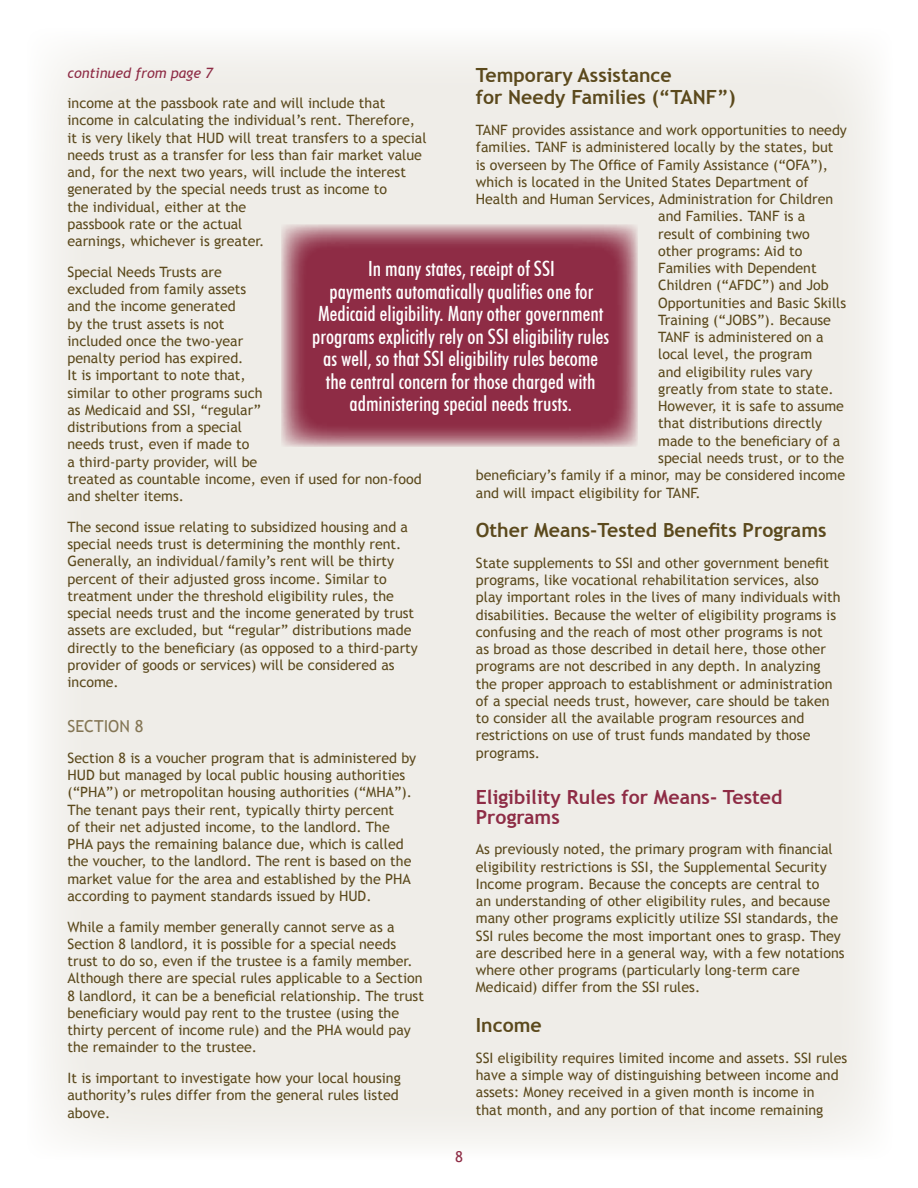
<style>
.page{position:relative;width:918px;height:1188px;background:#fff}
.page>*{position:absolute;margin:0;border:0;box-sizing:border-box;transform-origin:0 0}
.t1{font:500 condensed 21px/22.5px "Futura BT";color:#fff;text-align:center}
.t2{font:700 19.5px/22.5px "Trebuchet MS";color:#5b491c}
.t3{font:700 19.5px/19.5px "Trebuchet MS";color:#8e2c45}
.t4{font:16.5px "Trebuchet MS";color:#847655}
.t5{font:15px "Trebuchet MS";color:#8e2c45}
.t6{font:14.25px/17.2px "Trebuchet MS";color:#5b491c}
.t7{font:italic 14.25px "Trebuchet MS";color:#8e2c45}
</style>
<div class="page">
<div style="left:27px;top:28px;width:865px;height:1132px;background:#efede8;border-radius:18px"></div>
<svg style="left:281px;top:224px;width:357px;height:223px;fill:#8e2c45"></svg>
<h2 class="t2" style="left:476px;top:64px;width:261px">Temporary Assistance<br>for Needy Families (“TANF”)</h2>
<p class="t6" style="left:476px;top:122px;width:373px">TANF provides assistance and work opportunities to needy</p>
<p class="t6" style="left:476px;top:139px;width:359px">families. TANF is administered locally by the states, but</p>
<p class="t6" style="left:476px;top:156px;width:354px">is overseen by The Office of Family Assistance (“OFA”),</p>
<p class="t6" style="left:476px;top:173px;width:334px">which is located in the United States Department of</p>
<p class="t6" style="left:476px;top:191px;width:359px">Health and Human Services, Administration for Children</p>
<p class="t6" style="left:658px;top:208px;width:149px">and Families. TANF is a</p>
<p class="t6" style="left:658px;top:225px;width:153px">result of combining two</p>
<p class="t6" style="left:658px;top:242px;width:146px">other programs: Aid to</p>
<p class="t6" style="left:658px;top:260px;width:160px">Families with Dependent</p>
<p class="t6" style="left:658px;top:277px;width:172px">Children (“AFDC”) and Job</p>
<p class="t6" style="left:658px;top:294px;width:189px">Opportunities and Basic Skills</p>
<p class="t6" style="left:658px;top:311px;width:174px">Training (“JOBS”). Because</p>
<p class="t6" style="left:658px;top:329px;width:167px">TANF is administered on a</p>
<p class="t6" style="left:658px;top:346px;width:155px">local level, the program</p>
<p class="t6" style="left:658px;top:363px;width:156px">and eligibility rules vary</p>
<p class="t6" style="left:658px;top:381px;width:177px">greatly from state to state.</p>
<p class="t6" style="left:658px;top:398px;width:187px">However, it is safe to assume</p>
<p class="t6" style="left:658px;top:415px;width:166px">that distributions directly</p>
<p class="t6" style="left:658px;top:432px;width:184px">made to the beneficiary of a</p>
<p class="t6" style="left:658px;top:450px;width:188px">special needs trust, or to the</p>
<p class="t6" style="left:476px;top:467px;width:371px">beneficiary’s family if a minor, may be considered income</p>
<p class="t6" style="left:476px;top:484px;width:226px">and will impact eligibility for TANF.</p>
<h2 class="t2" style="left:476px;top:519px;width:352px">Other Means-Tested Benefits Programs</h2>
<p class="t6" style="left:476px;top:554px;width:366px">State supplements to SSI and other government benefit programs, like vocational rehabilitation services, also play important roles in the lives of many individuals with disabilities. Because the welter of eligibility programs is confusing and the reach of most other programs is not<br>as broad as those described in detail here, those other programs are not described in any depth. In analyzing the proper approach to establishment or administration of a special needs trust, however, care should be taken to consider all the available program resources and restrictions on use of trust funds mandated by those programs.</p>
<h2 class="t3" style="left:476px;top:787px;width:308px">Eligibility Rules for Means- Tested<br>Programs</h2>
<p class="t6" style="left:476px;top:841px;width:370px">As previously noted, the primary program with financial eligibility restrictions is SSI, the Supplemental Security Income program. Because the concepts are central to<br>an understanding of other eligibility rules, and because many other programs explicitly utilize SSI standards, the SSI rules become the most important ones to grasp. They are described here in a general way, with a few notations where other programs (particularly long-term care Medicaid) differ from the SSI rules.</p>
<h2 class="t2" style="left:476px;top:1014px;width:67px">Income</h2>
<p class="t6" style="left:476px;top:1049px;width:373px">SSI eligibility requires limited income and assets. SSI rules have a simple way of distinguishing between income and assets: Money received in a given month is income in<br>that month, and any portion of that income remaining</p>
<p class="t7" style="left:67px;top:65px;width:147px">continued from page 7</p>
<p class="t6" style="left:68px;top:95px;width:361px">income at the passbook rate and will include that income in calculating the individual’s rent. Therefore, it is very likely that HUD will treat transfers to a special needs trust as a transfer for less than fair market value and, for the next two years, will include the interest generated by the special needs trust as income to<br>the individual, either at the<br>passbook rate or the actual<br>earnings, whichever is greater.</p>
<p class="t6" style="left:68px;top:263px;width:356px">Special Needs Trusts are<br>excluded from family assets<br>and the income generated<br>by the trust assets is not<br>included once the two-year<br>penalty period has expired.<br>It is important to note that,<br>similar to other programs such<br>as Medicaid and SSI, “regular”<br>distributions from a special<br>needs trust, even if made to<br>a third-party provider, will be<br>treated as countable income, even if used for non-food and shelter items.</p>
<p class="t6" style="left:68px;top:518px;width:352px">The second issue relating to subsidized housing and a special needs trust is determining the monthly rent.<br>Generally, an individual/family’s rent will be thirty percent of their adjusted gross income. Similar to treatment under the threshold eligibility rules, the special needs trust and the income generated by trust assets are excluded, but “regular” distributions made directly to the beneficiary (as opposed to a third-party provider of goods or services) will be considered as income.</p>
<p class="t4" style="left:68px;top:716px;width:78px">SECTION 8</p>
<p class="t6" style="left:68px;top:749px;width:350px">Section 8 is a voucher program that is administered by HUD but managed by local public housing authorities (“PHA”) or metropolitan housing authorities (“MHA”).<br>The tenant pays their rent, typically thirty percent<br>of their net adjusted income, to the landlord. The PHA pays the remaining balance due, which is called the voucher, to the landlord. The rent is based on the market value for the area and established by the PHA according to payment standards issued by HUD.</p>
<p class="t6" style="left:68px;top:918px;width:358px">While a family member generally cannot serve as a Section 8 landlord, it is possible for a special needs trust to do so, even if the trustee is a family member.<br>Although there are special rules applicable to a Section 8 landlord, it can be a beneficial relationship. The trust beneficiary would pay rent to the trustee (using the thirty percent of income rule) and the PHA would pay the remainder to the trustee.</p>
<p class="t6" style="left:68px;top:1070px;width:335px">It is important to investigate how your local housing authority’s rules differ from the general rules listed above.</p>
<p class="t1" style="left:312px;top:257px;width:299px">In many states, receipt of SSI<br>payments automatically qualifies one for Medicaid eligibility. Many other government programs explicitly rely on SSI eligibility rules as well, so that SSI eligibility rules become the central concern for those charged with administering special needs trusts.</p>
<p class="t5" style="left:455px;top:1148px;width:9px">8</p>
</div>
